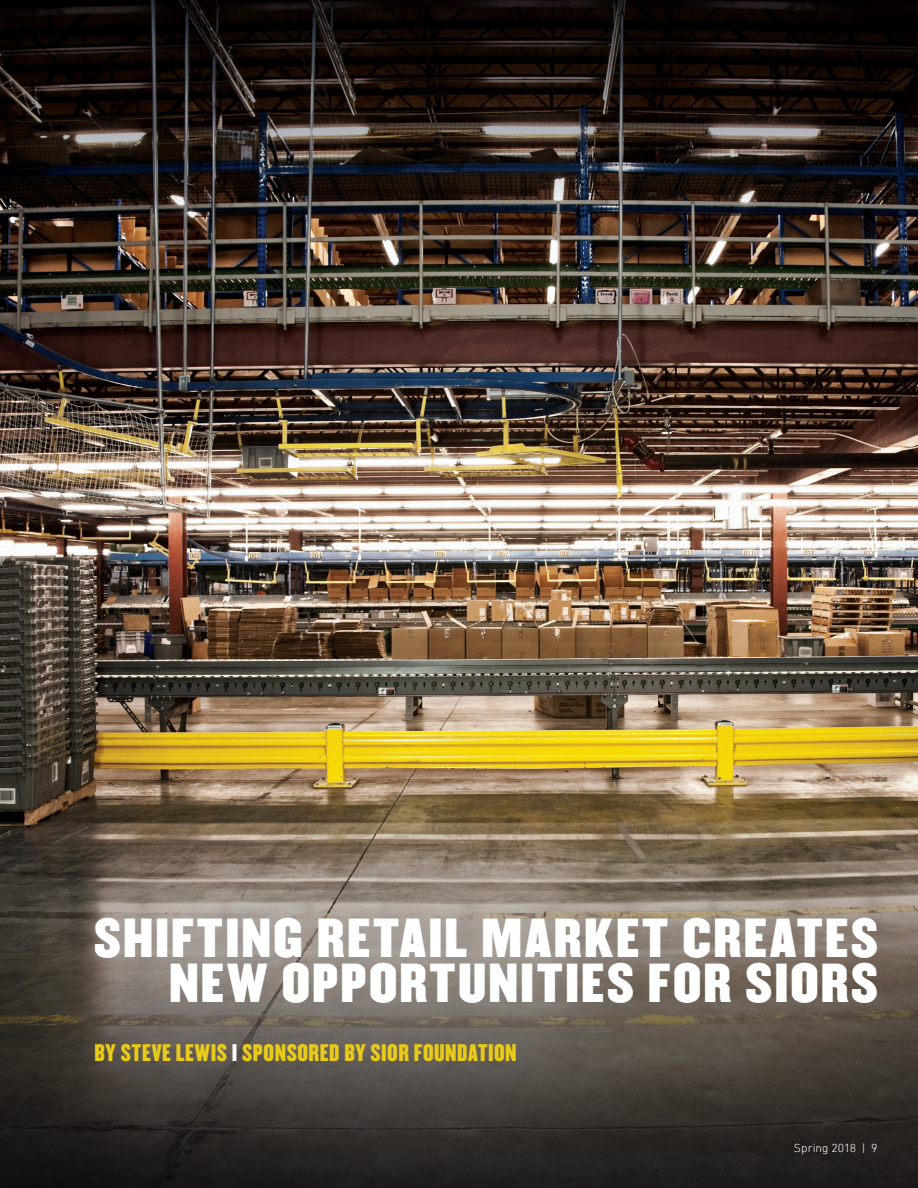
<style>
.page{position:relative;width:918px;height:1188px;background:#fff}
.page>*{position:absolute;margin:0;border:0;box-sizing:border-box;transform-origin:0 0}
.t1{font:48px/45px "Champion HTF Middleweight";letter-spacing:.05em;color:#fff;text-align:right}
.t2{font:21px "Champion HTF Welterweight";letter-spacing:.025em;color:#e8cb19}
.t3{font:300 12px "DIN Next LT Pro";letter-spacing:.005em;color:#fff}
.s1{color:#fff}
</style>
<div class="page">
<img style="left:0;top:0;width:918px;height:393px">
<img style="left:0;top:393px;width:918px;height:795px">
<p class="t1" style="left:94px;top:919px;width:785px">SHIFTING RETAIL MARKET CREATES<br>NEW OPPORTUNITIES FOR SIORS</p>
<p class="t2" style="left:94px;top:1038px;width:424px">BY STEVE LEWIS <span class="s1">|</span> SPONSORED BY SIOR FOUNDATION</p>
<p class="t3" style="left:794px;top:1141px;width:85px">Spring 2018 | 9</p>
</div>
